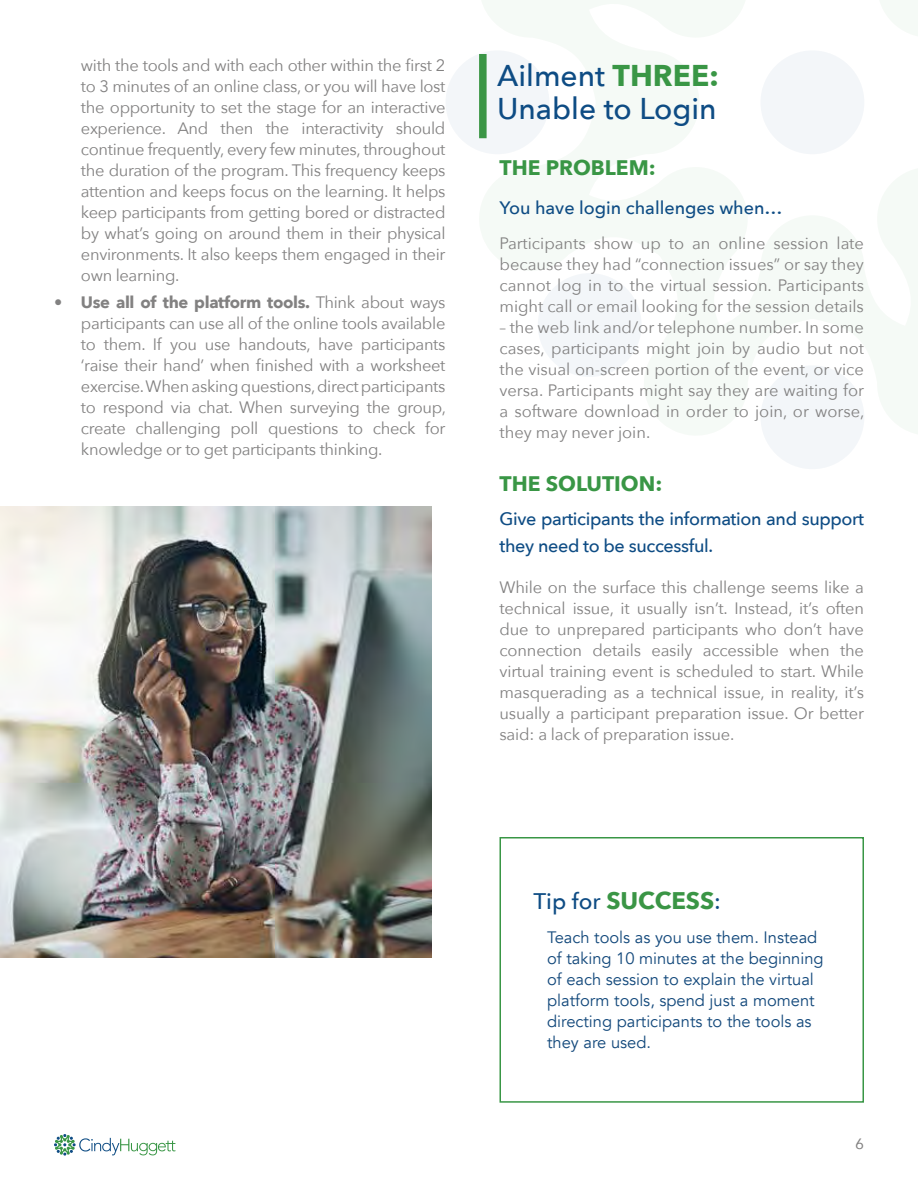
<style>
.page{position:relative;width:918px;height:1188px;background:#fff}
.page>*{position:absolute;margin:0;border:0;box-sizing:border-box;transform-origin:0 0}
.t1{font:500 30px/33px "Avenir Next";color:#0e4c84}
.t2{font:500 22.5px "Avenir Next";color:#0e4c84}
.t3{font:700 21px "Avenir Next";color:#399645}
.t4{font:500 18px/27px "Avenir Next";letter-spacing:-.02em;color:#0e4c84}
.t5{font:500 18px "Avenir Next";color:#0e4c84}
.t6{font:16.5px/21px "Avenir Next";letter-spacing:-.01em;color:#828181;text-align:justify}
.t7{font:16.5px/21px "Avenir";color:#12487b}
.t8{font:15px "Avenir";color:#828181}
.s1{font-weight:700}
.s2{font-weight:700;color:#399645}
.s3{font-weight:700;font-size:24px;color:#3a9545}
</style>
<div class="page">
<svg style="left:54px;top:1134px;width:122px;height:22px"></svg>
<svg style="left:761px;top:366px;width:103px;height:103px"></svg>
<div style="left:538px;top:273px;width:104px;height:104px;background:#f3f6f9;border-radius:50%"></div>
<svg style="left:446px;top:51px;width:103px;height:103px"></svg>
<div style="left:760px;top:50px;width:104px;height:104px;background:#f3f6f9;border-radius:50%"></div>
<div style="left:479px;top:54px;width:8px;height:84px;background:#3a9545"></div>
<div style="left:500px;top:837px;width:364px;height:266px;background:#fff;border:2px solid #399645"></div>
<img style="left:0;top:507px;width:432px;height:450px">
<p class="t6" style="left:81px;top:54px;width:366px">with the tools and with each other within the first 2 to 3 minutes of an online class, or you will have lost the opportunity to set the stage for an interactive experience. And then the interactivity should continue frequently, every few minutes, throughout the duration of the program. This frequency keeps attention and keeps focus on the learning. It helps keep participants from getting bored or distracted by what’s going on around them in their physical environments. It also keeps them engaged in their own learning.</p>
<p class="t6" style="left:81px;top:291px;width:367px;text-indent:-27px"><span class="s1">• Use all of the platform tools.</span> Think about ways participants can use all of the online tools available to them. If you use handouts, have participants ‘raise their hand’ when finished with a worksheet exercise. When asking questions, direct participants to respond via chat. When surveying the group, create challenging poll questions to check for knowledge or to get participants thinking.</p>
<h1 class="t1" style="left:497px;top:58px;width:224px">Ailment <span class="s2">THREE:<br></span>Unable to Login</h1>
<p class="t3" style="left:500px;top:149px;width:158px">THE PROBLEM:</p>
<p class="t5" style="left:500px;top:193px;width:285px">You have login challenges when…</p>
<p class="t6" style="left:500px;top:232px;width:366px">Participants show up to an online session late because they had “connection issues” or say they cannot log in to the virtual session. Participants might call or email looking for the session details</p>
<p class="t6" style="left:500px;top:316px;width:366px">– the web link and/or telephone number. In some cases, participants might join by audio but not the visual on-screen portion of the event, or vice versa. Participants might say they are waiting for a software download in order to join, or worse, they may never join.</p>
<p class="t3" style="left:500px;top:466px;width:164px">THE SOLUTION:</p>
<p class="t4" style="left:500px;top:504px;width:366px">Give participants the information and support they need to be successful.</p>
<p class="t6" style="left:500px;top:576px;width:366px">While on the surface this challenge seems like a technical issue, it usually isn’t. Instead, it’s often due to unprepared participants who don’t have connection details easily accessible when the virtual training event is scheduled to start. While masquerading as a technical issue, in reality, it’s usually a participant preparation issue. Or better said: a lack of preparation issue.</p>
<h2 class="t2" style="left:534px;top:882px;width:189px">Tip for <span class="s3">SUCCESS</span>:</h2>
<p class="t7" style="left:547px;top:927px;width:278px">Teach tools as you use them. Instead of taking 10 minutes at the beginning of each session to explain the virtual platform tools, spend just a moment directing participants to the tools as they are used.</p>
<p class="t8" style="left:856px;top:1132px;width:10px">6</p>
</div>
